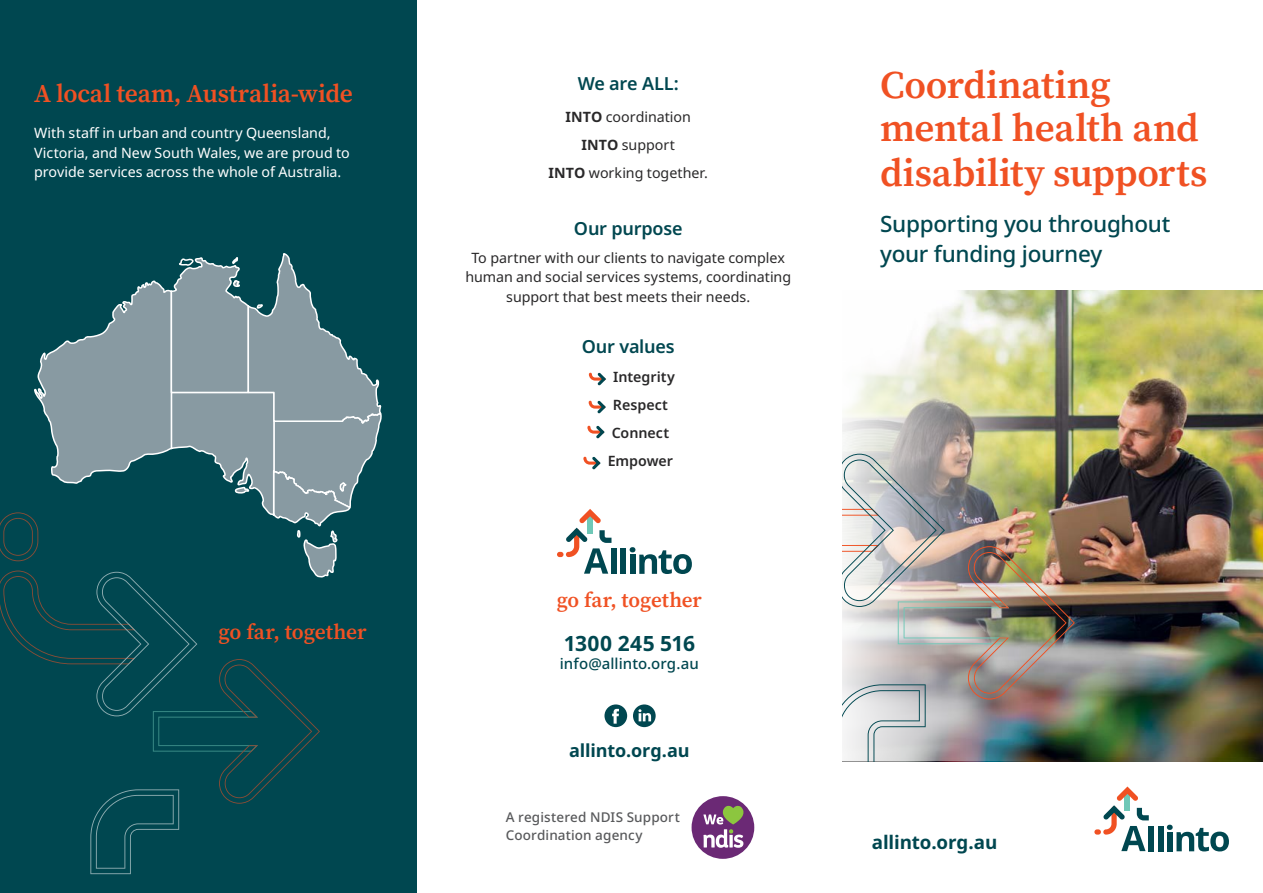
<style>
.page{position:relative;width:1263px;height:893px;background:#fff}
.page>*{position:absolute;margin:0;border:0;box-sizing:border-box;transform-origin:0 0}
.t1{font:600 39px/44.2px "Source Serif 4";letter-spacing:-.005em;color:#f05123}
.t2{font:600 25.5px "Source Serif 4";letter-spacing:-.01em;color:#f05123}
.t3{font:500 22.5px/30px "Noto Sans";letter-spacing:-.015em;color:#004750}
.t4{font:600 21.45px "Source Serif 4";letter-spacing:-.005em;color:#f05123}
.t5{font:600 21px "Source Serif 4";letter-spacing:-.005em;color:#f05123}
.t6{font:700 21px "Noto Sans";letter-spacing:.02em;color:#004750}
.t7{font:700 18.75px "Noto Sans";letter-spacing:-.01em;color:#004750}
.t8{font:600 18px "Noto Sans";letter-spacing:-.01em;color:#004750}
.t9{font:700 18px "Noto Sans";letter-spacing:-.01em;color:#004750}
.t10{font:500 15px "Noto Sans";letter-spacing:.005em;color:#004750}
.t11{font:14.25px/28px "Noto Sans";color:#292829;text-align:center}
.t12{font:14.25px/19.5px "Noto Sans";color:#fff}
.t13{font:600 14.25px/28px "Noto Sans";color:#292829;text-align:center}
.t14{font:500 13.5px/18px "Noto Sans";letter-spacing:.01em;color:#58595b}
.s1{font-weight:700}
</style>
<div class="page">
<div style="left:0;top:0;width:417px;height:893px;background:#004750"></div>
<div style="left:1094px;top:829px;width:7px;height:6px;background:#f05123;border-radius:3px"></div>
<div style="left:1149px;top:826px;width:5px;height:25px;background:#004750"></div>
<div style="left:1158px;top:826px;width:5px;height:25px;background:#004750"></div>
<svg style="left:1103px;top:786px;width:46px;height:65px"></svg>
<svg style="left:1167px;top:825px;width:62px;height:26px"></svg>
<svg style="left:589px;top:373px;width:17px;height:12px"></svg>
<svg style="left:589px;top:401px;width:17px;height:12px"></svg>
<svg style="left:587px;top:426px;width:18px;height:12px"></svg>
<svg style="left:583px;top:457px;width:18px;height:12px"></svg>
<div style="left:611px;top:548px;width:6px;height:26px;background:#004750"></div>
<div style="left:621px;top:548px;width:5px;height:26px;background:#004750"></div>
<svg style="left:557px;top:509px;width:54px;height:65px"></svg>
<svg style="left:630px;top:547px;width:62px;height:27px"></svg>
<div style="left:604px;top:704px;width:23px;height:23px;background:#004750;border-radius:50%"></div>
<svg style="left:612px;top:709px;width:7px;height:15px"></svg>
<svg style="left:633px;top:704px;width:23px;height:23px"></svg>
<svg style="left:638px;top:709px;width:13px;height:12px"></svg>
<svg style="left:0;top:253px;width:382px;height:621px"></svg>
<img style="left:1034px;top:291px;width:229px;height:470px">
<svg style="left:842px;top:291px;width:192px;height:161px"></svg>
<img style="left:842px;top:452px;width:233px;height:309px">
<div style="left:691px;top:796px;width:63px;height:63px;background:#6b2975;border-radius:50%"></div>
<svg style="left:703px;top:806px;width:41px;height:42px"></svg>
<h2 class="t2" style="left:34px;top:76px;width:320px">A local team, Australia-wide</h2>
<p class="t12" style="left:34px;top:123px;width:317px">With staff in urban and country Queensland,<br>Victoria, and New South Wales, we are proud to provide services across the whole of Australia.</p>
<h3 class="t4" style="left:219px;top:617px;width:150px">go far, together</h3>
<p class="t8" style="left:578px;top:71px;width:102px">We are ALL:</p>
<p class="t11" style="left:548px;top:104px;width:161px"><span class="s1">INTO</span> coordination<br><span class="s1">INTO</span> support<br><span class="s1">INTO</span> working together.</p>
<p class="t8" style="left:574px;top:215px;width:110px">Our purpose</p>
<p class="t11" style="left:465px;top:248px;width:327px;line-height:19.5px">To partner with our clients to navigate complex human and social services systems, coordinating support that best meets their needs.</p>
<p class="t8" style="left:582px;top:334px;width:94px">Our values</p>
<p class="t13" style="left:608px;top:363px;width:69px">Integrity<br>Respect<br>Connect<br>Empower</p>
<h3 class="t5" style="left:557px;top:586px;width:147px">go far, together</h3>
<h3 class="t6" style="left:564px;top:629px;width:133px">1300 245 516</h3>
<p class="t10" style="left:560px;top:653px;width:140px">info@allinto.org.au</p>
<p class="t9" style="left:569px;top:738px;width:122px">allinto.org.au</p>
<p class="t14" style="left:506px;top:809px;width:175px">A registered NDIS Support<br>Coordination agency</p>
<h1 class="t1" style="left:880px;top:62px;width:329px">Coordinating mental health and disability supports</h1>
<h3 class="t3" style="left:880px;top:209px;width:292px">Supporting you throughout your funding journey</h3>
<h3 class="t7" style="left:872px;top:829px;width:127px">allinto.org.au</h3>
</div>
